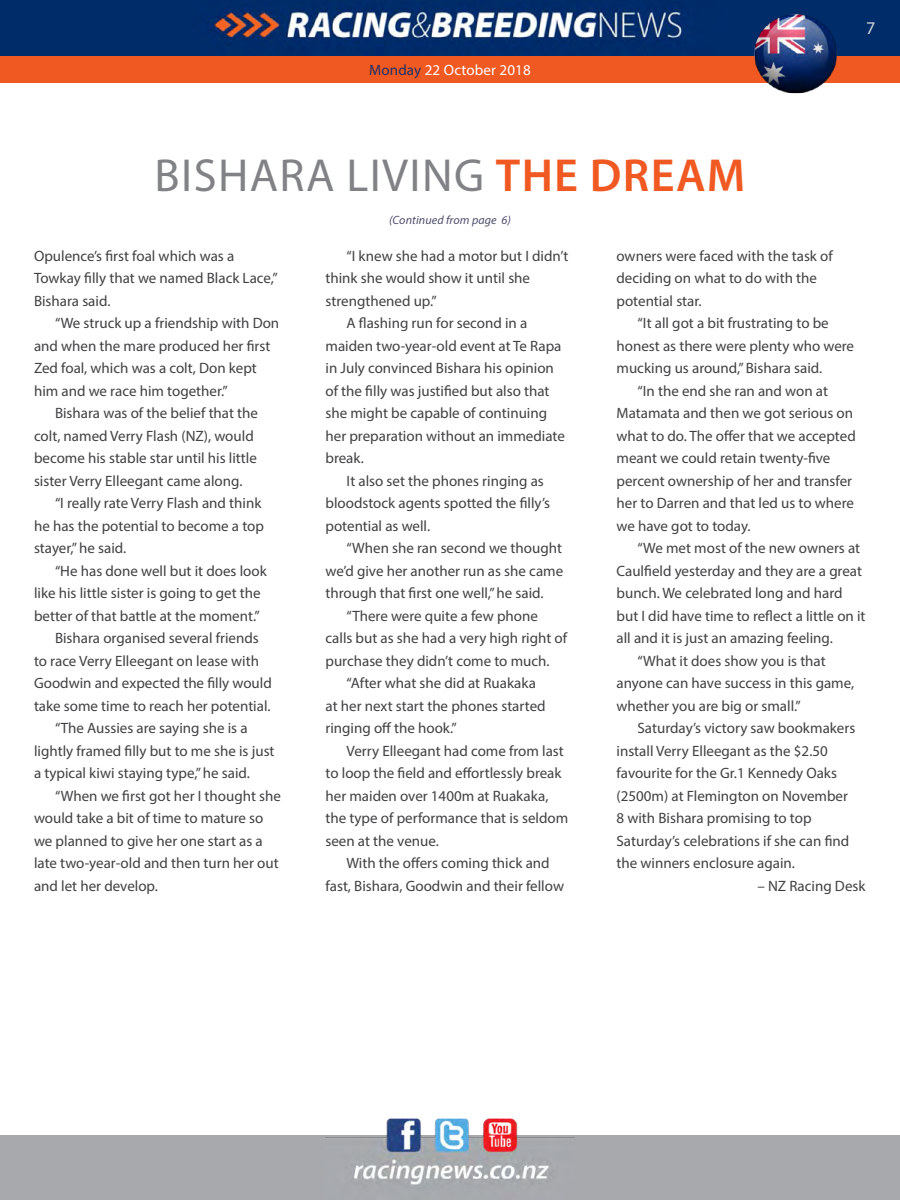
<style>
.page{position:relative;width:900px;height:1200px;background:#fff}
.page>*{position:absolute;margin:0;border:0;box-sizing:border-box;transform-origin:0 0}
.t1{font:46.5px "Myriad Pro";letter-spacing:.03em;color:#808285}
.t2{font:18px "Myriad Pro";color:#d1d4d4}
.t3{font:15px/22.5px "Myriad Pro";color:#414042}
.t4{font:15px "Myriad Pro";letter-spacing:.01em;color:#fff}
.t5{font:italic 12px "Myriad Pro";letter-spacing:.01em;color:#4d4d6b}
.s1{color:#203267}
.s2{font-weight:600;color:#f15922}
</style>
<div class="page">
<div style="left:0;top:1136px;width:900px;height:64px;background:#a7a9ac"></div>
<img style="left:325px;top:1118px;width:250px;height:67px">
<div style="left:0;top:56px;width:900px;height:27px;background:#f15922"></div>
<img style="left:0;top:0;width:900px;height:56px">
<img style="left:752px;top:12px;width:88px;height:82px">
<p class="t4" style="left:369px;top:61px;width:163px"><span class="s1">Monday</span> 22 October 2018</p>
<h1 class="t1" style="left:155px;top:147px;width:587px">Bishara living <span class="s2">THE DREAM</span></h1>
<p class="t5" style="left:389px;top:213px;width:123px">(Continued from page 6)</p>
<p class="t2" style="left:866px;top:17px;width:11px">7</p>
<p class="t3" style="left:34px;top:244px;width:245px">Opulence’s first foal which was a<br>Towkay filly that we named Black Lace,”<br>Bishara said.</p>
<p class="t3" style="left:34px;top:312px;width:247px;text-indent:21px">“We struck up a friendship with Don and when the mare produced her first Zed foal, which was a colt, Don kept him and we race him together.”</p>
<p class="t3" style="left:34px;top:402px;width:226px;text-indent:21px">Bishara was of the belief that the colt, named Verry Flash (NZ), would become his stable star until his little sister Verry Elleegant came along.</p>
<p class="t3" style="left:34px;top:492px;width:231px;text-indent:21px">“I really rate Verry Flash and think he has the potential to become a top stayer,” he said.</p>
<p class="t3" style="left:55px;top:559px;width:213px">“He has done well but it does look</p>
<p class="t3" style="left:34px;top:582px;width:228px">like his little sister is going to get the</p>
<p class="t3" style="left:34px;top:604px;width:227px">better of that battle at the moment.”</p>
<p class="t3" style="left:55px;top:627px;width:205px">Bishara organised several friends</p>
<p class="t3" style="left:34px;top:649px;width:227px">to race Verry Elleegant on lease with</p>
<p class="t3" style="left:34px;top:672px;width:239px">Goodwin and expected the filly would</p>
<p class="t3" style="left:34px;top:694px;width:238px">take some time to reach her potential.</p>
<p class="t3" style="left:55px;top:717px;width:194px">“The Aussies are saying she is a</p>
<p class="t3" style="left:34px;top:739px;width:242px">lightly framed filly but to me she is just</p>
<p class="t3" style="left:34px;top:762px;width:218px">a typical kiwi staying type,” he said.</p>
<p class="t3" style="left:55px;top:784px;width:227px">“When we first got her I thought she</p>
<p class="t3" style="left:34px;top:807px;width:231px">would take a bit of time to mature so</p>
<p class="t3" style="left:34px;top:829px;width:230px">we planned to give her one start as a</p>
<p class="t3" style="left:34px;top:852px;width:246px">late two-year-old and then turn her out</p>
<p class="t3" style="left:34px;top:874px;width:125px">and let her develop.</p>
<p class="t3" style="left:347px;top:244px;width:223px">“I knew she had a motor but I didn’t</p>
<p class="t3" style="left:326px;top:267px;width:206px">think she would show it until she</p>
<p class="t3" style="left:326px;top:289px;width:113px">strengthened up.”</p>
<p class="t3" style="left:347px;top:312px;width:182px">A flashing run for second in a</p>
<p class="t3" style="left:326px;top:334px;width:238px">maiden two-year-old event at Te Rapa</p>
<p class="t3" style="left:326px;top:357px;width:230px">in July convinced Bishara his opinion</p>
<p class="t3" style="left:326px;top:379px;width:226px">of the filly was justified but also that</p>
<p class="t3" style="left:326px;top:402px;width:223px">she might be capable of continuing</p>
<p class="t3" style="left:326px;top:424px;width:241px">her preparation without an immediate</p>
<p class="t3" style="left:326px;top:447px;width:40px">break.</p>
<p class="t3" style="left:347px;top:469px;width:199px">It also set the phones ringing as</p>
<p class="t3" style="left:326px;top:492px;width:226px">bloodstock agents spotted the filly’s</p>
<p class="t3" style="left:326px;top:514px;width:106px">potential as well.</p>
<p class="t3" style="left:347px;top:537px;width:217px">“When she ran second we thought</p>
<p class="t3" style="left:326px;top:559px;width:239px">we’d give her another run as she came</p>
<p class="t3" style="left:326px;top:582px;width:220px">through that first one well,” he said.</p>
<p class="t3" style="left:347px;top:604px;width:193px">“There were quite a few phone</p>
<p class="t3" style="left:326px;top:627px;width:243px">calls but as she had a very high right of</p>
<p class="t3" style="left:326px;top:649px;width:226px">purchase they didn’t come to much.</p>
<p class="t3" style="left:347px;top:672px;width:191px">“After what she did at Ruakaka</p>
<p class="t3" style="left:326px;top:694px;width:222px">at her next start the phones started</p>
<p class="t3" style="left:326px;top:717px;width:133px">ringing off the hook.”</p>
<p class="t3" style="left:347px;top:739px;width:219px">Verry Elleegant had come from last</p>
<p class="t3" style="left:326px;top:762px;width:238px">to loop the field and effortlessly break</p>
<p class="t3" style="left:326px;top:784px;width:224px">her maiden over 1400m at Ruakaka,</p>
<p class="t3" style="left:326px;top:807px;width:244px">the type of performance that is seldom</p>
<p class="t3" style="left:326px;top:829px;width:115px">seen at the venue.</p>
<p class="t3" style="left:347px;top:852px;width:205px">With the offers coming thick and</p>
<p class="t3" style="left:326px;top:874px;width:240px">fast, Bishara, Goodwin and their fellow</p>
<p class="t3" style="left:617px;top:244px;width:218px">owners were faced with the task of deciding on what to do with the potential star.</p>
<p class="t3" style="left:638px;top:312px;width:193px">“It all got a bit frustrating to be</p>
<p class="t3" style="left:617px;top:334px;width:239px">honest as there were plenty who were</p>
<p class="t3" style="left:617px;top:357px;width:207px">mucking us around,” Bishara said.</p>
<p class="t3" style="left:638px;top:379px;width:192px">“I n the end she ran and won at</p>
<p class="t3" style="left:617px;top:402px;width:238px">Matamata and then we got serious on</p>
<p class="t3" style="left:617px;top:424px;width:241px">what to do. The offer that we accepted</p>
<p class="t3" style="left:617px;top:447px;width:215px">meant we could retain twenty-five</p>
<p class="t3" style="left:617px;top:469px;width:237px">percent ownership of her and transfer</p>
<p class="t3" style="left:617px;top:492px;width:239px">her to Darren and that led us to where</p>
<p class="t3" style="left:617px;top:514px;width:136px">we have got to today.</p>
<p class="t3" style="left:638px;top:537px;width:224px">“We met most of the new owners at</p>
<p class="t3" style="left:617px;top:559px;width:247px">Caulfield yesterday and they are a great</p>
<p class="t3" style="left:617px;top:582px;width:228px">bunch. We celebrated long and hard</p>
<p class="t3" style="left:617px;top:604px;width:251px">but I did have time to reflect a little on it</p>
<p class="t3" style="left:617px;top:627px;width:218px">all and it is just an amazing feeling.</p>
<p class="t3" style="left:638px;top:649px;width:190px">“What it does show you is that</p>
<p class="t3" style="left:617px;top:672px;width:239px">anyone can have success in this game,</p>
<p class="t3" style="left:617px;top:694px;width:186px">whether you are big or small.”</p>
<p class="t3" style="left:638px;top:717px;width:219px">Saturday’s victory saw bookmakers</p>
<p class="t3" style="left:617px;top:739px;width:213px">install Verry Elleegant as the $2.50</p>
<p class="t3" style="left:617px;top:762px;width:222px">favourite for the Gr.1 Kennedy Oaks</p>
<p class="t3" style="left:617px;top:784px;width:233px">(2500m) at Flemington on November</p>
<p class="t3" style="left:617px;top:807px;width:197px">8 with Bishara promising to top</p>
<p class="t3" style="left:617px;top:829px;width:234px">Saturday’s celebrations if she can find</p>
<p class="t3" style="left:617px;top:852px;width:180px">the winners enclosure again.</p>
<p class="t3" style="left:757px;top:874px;width:110px">– NZ Racing Desk</p>
</div>
